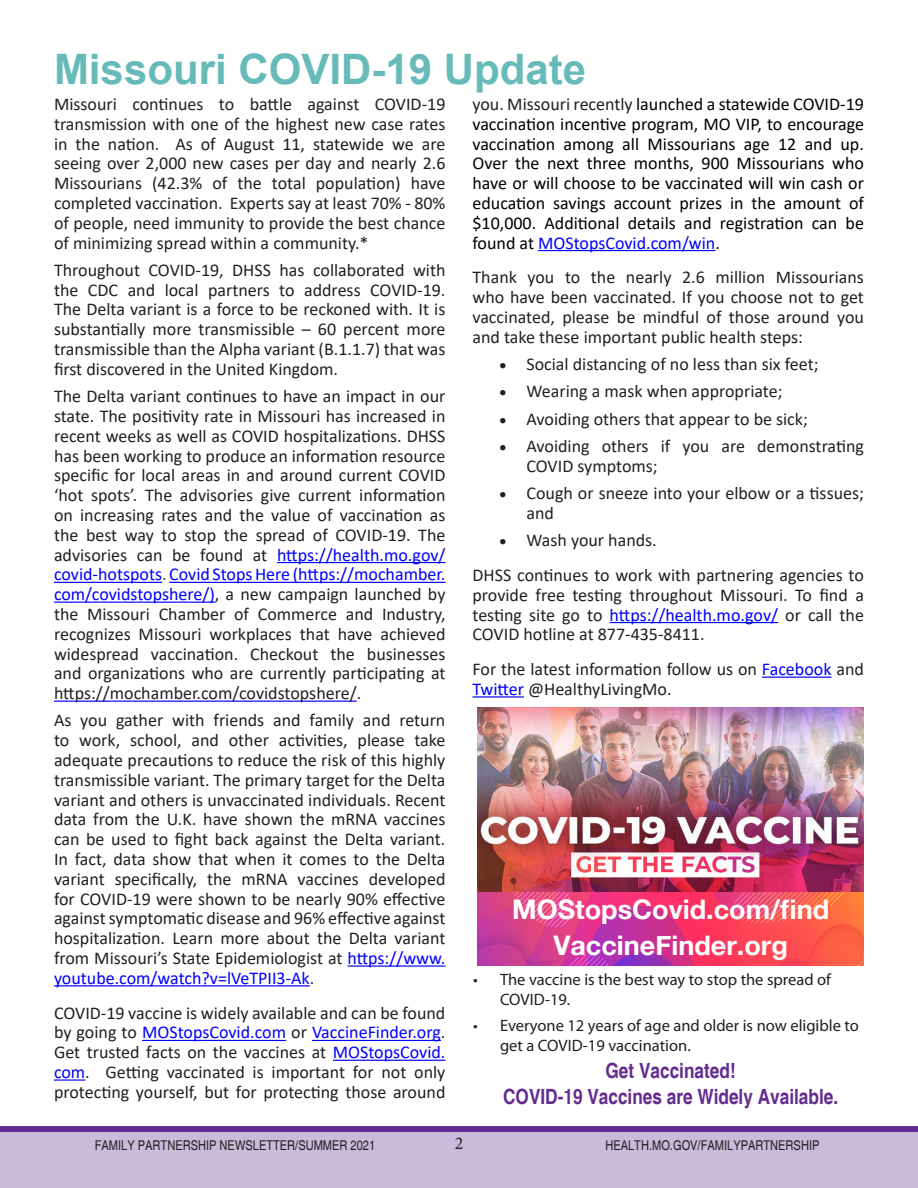
<style>
.page{position:relative;width:918px;height:1188px;background:#fff}
.page>*{position:absolute;margin:0;border:0;box-sizing:border-box;transform-origin:0 0}
.Normal__Web{font:700 42px "Arial";color:#66bbb9}
.t1{font:700 27px "Helvetica Neue";color:#fff}
.t2{font:700 condensed 21px "Helvetica";color:#642c8f}
.Normal__Web-2{font:18px/19.8px "Calibri";color:#231f20;text-align:justify}
.Normal__Web-3{font:18px/19.8px "Calibri";color:#000;text-align:justify}
.t3{font:18px "Minion Pro";color:#231f20}
.t4{font:16.5px/19.8px "Myriad Pro";color:#231f20}
.t5{font:condensed 13.5px "Helvetica";color:#231f20}
.s1{color:#00f}
.s2{color:#1f497d}
.s3{color:#231f20}
</style>
<div class="page">
<svg style="left:0;top:1126px;width:918px;height:62px;background:#bfadd2"></svg>
<hr style="left:277px;top:562px;width:168px;height:1px;background:#00f">
<hr style="left:54px;top:582px;width:108px;height:1px;background:#00f">
<hr style="left:169px;top:582px;width:276px;height:1px;background:#00f">
<hr style="left:54px;top:602px;width:161px;height:1px;background:#00f">
<hr style="left:54px;top:701px;width:303px;height:1px;background:#00f">
<hr style="left:348px;top:965px;width:97px;height:2px;background:#00f">
<hr style="left:54px;top:985px;width:256px;height:1px;background:#00f">
<hr style="left:142px;top:1040px;width:144px;height:1px;background:#00f">
<hr style="left:312px;top:1040px;width:129px;height:1px;background:#00f">
<hr style="left:333px;top:1060px;width:112px;height:1px;background:#00f">
<hr style="left:54px;top:1079px;width:31px;height:2px;background:#00f">
<hr style="left:538px;top:250px;width:177px;height:1px;background:#00f">
<hr style="left:610px;top:622px;width:168px;height:1px;background:#00f">
<hr style="left:762px;top:677px;width:70px;height:1px;background:#00f">
<hr style="left:472px;top:696px;width:52px;height:2px;background:#00f">
<img style="left:477px;top:707px;width:387px;height:259px">
<p class="Normal__Web" style="left:54px;top:40px;width:534px">Missouri COVID-19 Update</p>
<p class="Normal__Web-2" style="left:54px;top:94px;width:393px">Missouri continues to battle against COVID-19 transmission with one of the highest new case rates in the nation. As of August 11, statewide we are seeing over 2,000 new cases per day and nearly 2.6<br>Missourians (42.3% of the total population) have completed vaccination. Experts say at least 70% - 80% of people, need immunity to provide the best chance of minimizing spread within a community.*</p>
<p class="Normal__Web-2" style="left:54px;top:259px;width:393px">Throughout COVID-19, DHSS has collaborated with the CDC and local partners to address COVID-19.<br>The Delta variant is a force to be reckoned with. It is substantially more transmissible – 60 percent more transmissible than the Alpha variant (B.1.1.7) that was first discovered in the United Kingdom.</p>
<p class="Normal__Web-2" style="left:54px;top:386px;width:393px">The Delta variant continues to have an impact in our state. The positivity rate in Missouri has increased in recent weeks as well as COVID hospitalizations. DHSS has been working to produce an information resource specific for local areas in and around current COVID ‘hot spots’. The advisories give current information on increasing rates and the value of vaccination as the best way to stop the spread of COVID-19. The advisories can be found at <span class="s1">https://health.mo.gov/ covid-hotspots</span><span class="s2">.</span> <span class="s1">Covid Stops Here (https://mochamber. com/covidstopshere/)</span>, a new campaign launched by the Missouri Chamber of Commerce and Industry, recognizes Missouri workplaces that have achieved widespread vaccination. Checkout the businesses and organizations who are currently participating at https://mochamber.com/covidstopshere/.</p>
<p class="Normal__Web-2" style="left:54px;top:710px;width:393px">As you gather with friends and family and return to work, school, and other activities, please take adequate precautions to reduce the risk of this highly transmissible variant. The primary target for the Delta variant and others is unvaccinated individuals. Recent data from the U.K. have shown the mRNA vaccines can be used to fight back against the Delta variant.<br>In fact, data show that when it comes to the Delta variant specifically, the mRNA vaccines developed for COVID-19 were shown to be nearly 90% effective against symptomatic disease and 96% effective against hospitalization. Learn more about the Delta variant from Missouri’s State Epidemiologist at <span class="s1">https://www. youtube.com/watch?v=lVeTPII3-Ak</span>.</p>
<p class="Normal__Web-2" style="left:54px;top:1002px;width:393px">COVID-19 vaccine is widely available and can be found by going to <span class="s1">MOStopsCovid.com</span> or <span class="s1">VaccineFinder.org</span>.<br>Get trusted facts on the vaccines at <span class="s1">MOStopsCovid. com</span>. Getting vaccinated is important for not only protecting yourself, but for protecting those around</p>
<p class="Normal__Web-3" style="left:472px;top:94px;width:393px"><span class="s3">you. Missouri recently</span> launched a statewide COVID-19 vaccination incentive program, MO VIP, to encourage vaccination among all Missourians age 12 and up.<br>Over the next three months, 900 Missourians who have or will choose to be vaccinated will win cash or education savings account prizes in the amount of $10,000. Additional details and registration can be found at <span class="s1">MOStopsCovid.com/win</span>.</p>
<p class="Normal__Web-2" style="left:472px;top:267px;width:393px">Thank you to the nearly 2.6 million Missourians who have been vaccinated. If you choose not to get vaccinated, please be mindful of those around you and take these important public health steps:</p>
<p class="Normal__Web-2" style="left:500px;top:354px;width:321px">• Social distancing of no less than six feet;</p>
<p class="Normal__Web-2" style="left:500px;top:381px;width:285px">• Wearing a mask when appropriate;</p>
<p class="Normal__Web-2" style="left:500px;top:408px;width:310px">• Avoiding others that appear to be sick;</p>
<p class="Normal__Web-2" style="left:526px;top:436px;width:339px;text-indent:-27px">• Avoiding others if you are demonstrating<br>COVID symptoms;</p>
<p class="Normal__Web-2" style="left:526px;top:483px;width:339px;text-indent:-27px">• Cough or sneeze into your elbow or a tissues; and</p>
<p class="Normal__Web-2" style="left:500px;top:530px;width:159px">• Wash your hands.</p>
<p class="Normal__Web-2" style="left:472px;top:565px;width:393px">DHSS continues to work with partnering agencies to provide free testing throughout Missouri. To find a testing site go to <span class="s1">https://health.mo.gov/</span> or call the COVID hotline at 877-435-8411.</p>
<p class="Normal__Web-2" style="left:472px;top:659px;width:393px">For the latest information follow us on <span class="s1">Facebook</span> and<br><span class="s1">Twitter</span> @HealthyLivingMo.</p>
<p class="t1" style="left:512px;top:892px;width:319px">MOStopsCovid.com/find</p>
<p class="t1" style="left:553px;top:928px;width:236px">VaccineFinder.org</p>
<p class="t4" style="left:500px;top:969px;width:333px;text-indent:-27px">• The vaccine is the best way to stop the spread of<br>COVID-19.</p>
<p class="t4" style="left:500px;top:1015px;width:360px;text-indent:-27px">• Everyone 12 years of age and older is now eligible to get a COVID-19 vaccination.</p>
<p class="t2" style="left:606px;top:1058px;width:132px">Get Vaccinated!</p>
<p class="t2" style="left:503px;top:1083px;width:337px">COVID-19 Vaccines are Widely Available.</p>
<p class="t5" style="left:95px;top:1137px;width:282px">FAMILY PARTNERSHIP NEWSLETTER/SUMMER 2021</p>
<p class="t3" style="left:455px;top:1131px;width:10px">2</p>
<p class="t5" style="left:605px;top:1137px;width:216px">HEALTH.MO.GOV/FAMILYPARTNERSHIP</p>
</div>
